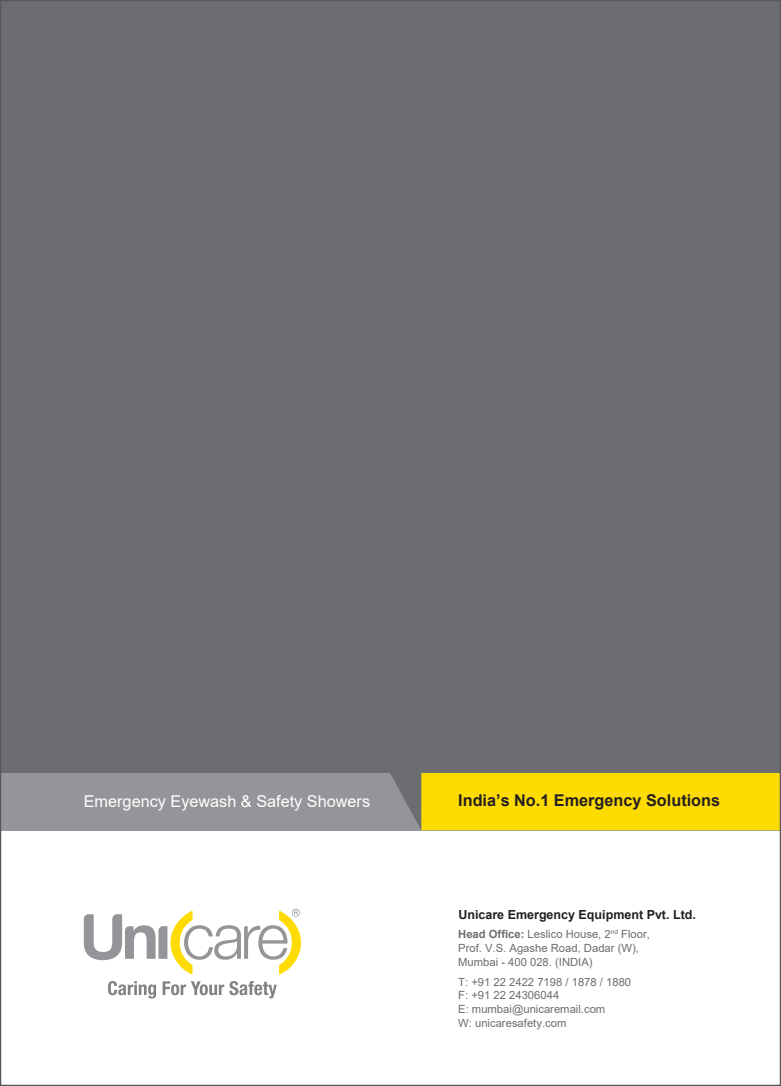
<style>
.page{position:relative;width:781px;height:1086px;background:#fff}
.page>*{position:absolute;margin:0;border:0;box-sizing:border-box;transform-origin:0 0}
.t1{font:16.25px "Arial";color:#fff}
.t2{font:700 16.25px "Arial";color:#231f20}
.t3{font:700 12.5px "Arial";color:#231f20}
.t4{font:11.25px/13.8px "Arial";color:#6c6d70}
.s1{font-weight:700}
</style>
<div class="page">
<div style="left:1px;top:1px;width:779px;height:777px;background:#6c6d70"></div>
<div style="left:1px;top:773px;width:778px;height:57px;background:#939598"></div>
<div style="left:421px;top:773px;width:359px;height:57px;background:#ffdc01"></div>
<svg style="left:390px;top:773px;width:31px;height:56px"></svg>
<svg style="left:84px;top:908px;width:217px;height:66px"></svg>
<svg style="left:108px;top:981px;width:48px;height:17px"></svg>
<svg style="left:163px;top:981px;width:114px;height:17px"></svg>
<h1 class="t1" style="left:84px;top:789px;width:288px">Emergency Eyewash &amp; Safety Showers</h1>
<h1 class="t2" style="left:458px;top:789px;width:263px">India’s No.1 Emergency Solutions</h1>
<p class="t3" style="left:458px;top:906px;width:239px">Unicare Emergency Equipment Pvt. Ltd.</p>
<p class="t4" style="left:458px;top:927px;width:193px"><span class="s1">Head Office:</span> Leslico House, 2<sup>nd</sup> Floor,<br>Prof. V.S. Agashe Road, Dadar (W),<br>Mumbai - 400 028. (INDIA)</p>
<p class="t4" style="left:458px;top:974px;width:174px">T: +91 22 2422 7198 / 1878 / 1880<br>F: +91 22 24306044<br>E: mumbai@unicaremail.com<br>W: unicaresafety.com</p>
</div>
